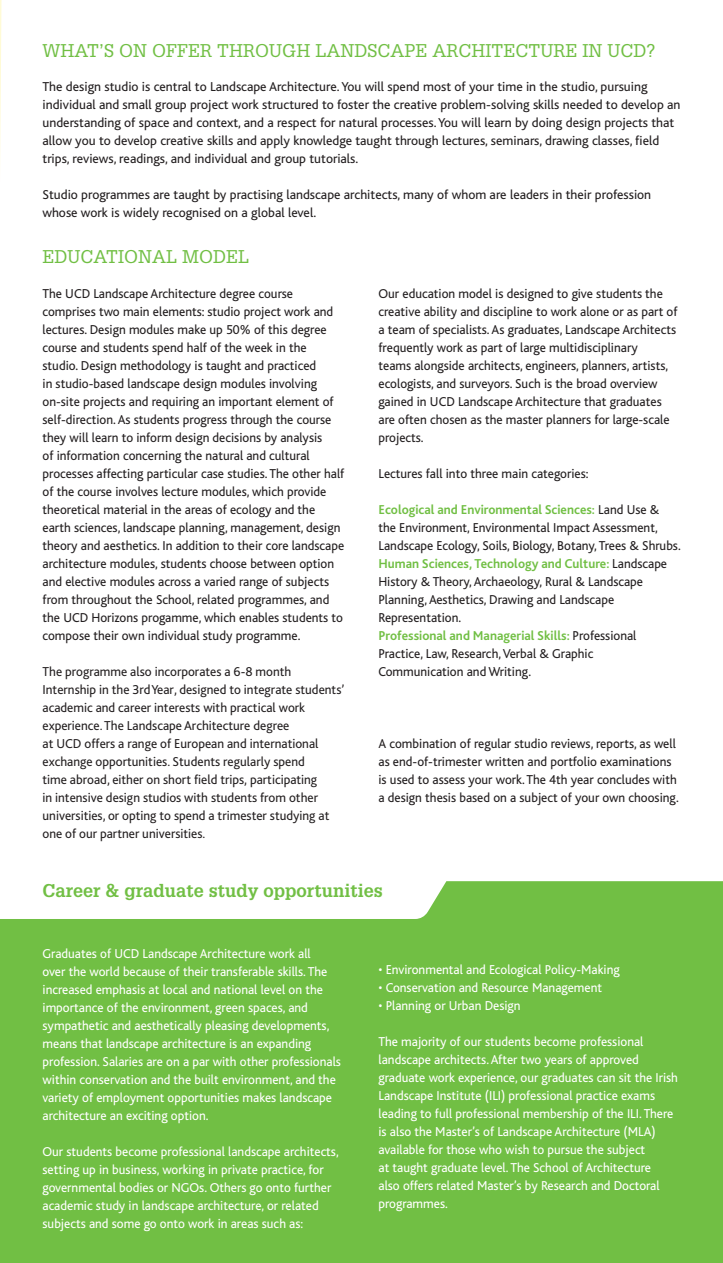
<style>
.page{position:relative;width:723px;height:1263px;background:#fff}
.page>*{position:absolute;margin:0;border:0;box-sizing:border-box;transform-origin:0 0}
.t1{font:18px "Glypha";color:#71bf44}
.t2{font:700 18px "Glypha";color:#71bf44}
.t3{font:13.5px/18px "Bliss";color:#231f20}
.t4{font:13.5px/18px "Bliss";color:#fff}
.t5{font:13.5px/18px "Bliss 2";color:#231f20}
.t6{font:700 13.5px "Bliss 2";color:#71bf44}
.s1{font-family:"Bliss";font-weight:400;color:#231f20}
</style>
<div class="page">
<svg style="left:0;top:0;width:2px;height:153px"></svg>
<div style="left:0;top:881px;width:723px;height:382px;background:#71bf44"></div>
<h1 class="t1" style="left:43px;top:40px;width:614px">WHAT’S ON OFFER THROUGH LANDSCAPE ARCHITECTURE IN UCD?</h1>
<p class="t3" style="left:43px;top:78px;width:639px">The design studio is central to Landscape Architecture. You will spend most of your time in the studio, pursuing individual and small group project work structured to foster the creative problem-solving skills needed to develop an understanding of space and context, and a respect for natural processes. You will learn by doing design projects that allow you to develop creative skills and apply knowledge taught through lectures, seminars, drawing classes, field trips, reviews, readings, and individual and group tutorials.</p>
<p class="t3" style="left:43px;top:186px;width:610px">Studio programmes are taught by practising landscape architects, many of whom are leaders in their profession whose work is widely recognised on a global level.</p>
<h1 class="t1" style="left:43px;top:246px;width:208px">EDUCATIONAL MODEL</h1>
<p class="t3" style="left:43px;top:284px;width:303px">The UCD Landscape Architecture degree course comprises two main elements: studio project work and lectures. Design modules make up 50% of this degree course and students spend half of the week in the studio. Design methodology is taught and practiced<br>in studio-based landscape design modules involving on-site projects and requiring an important element of self-direction. As students progress through the course they will learn to inform design decisions by analysis<br>of information concerning the natural and cultural processes affecting particular case studies. The other half of the course involves lecture modules, which provide theoretical material in the areas of ecology and the earth sciences, landscape planning, management, design theory and aesthetics. In addition to their core landscape architecture modules, students choose between option and elective modules across a varied range of subjects from throughout the School, related programmes, and the UCD Horizons progamme, which enables students to compose their own individual study programme.</p>
<p class="t5" style="left:43px;top:662px;width:303px">The programme also incorporates a 6-8 month Internship in the 3rd Year, designed to integrate students’ academic and career interests with practical work experience. The Landscape Architecture degree<br>at UCD offers a range of European and international exchange opportunities. Students regularly spend<br>time abroad, either on short field trips, participating<br>in intensive design studios with students from other universities, or opting to spend a trimester studying at one of our partner universities.</p>
<p class="t3" style="left:378px;top:284px;width:300px">Our education model is designed to give students the creative ability and discipline to work alone or as part of a team of specialists. As graduates, Landscape Architects frequently work as part of large multidisciplinary<br>teams alongside architects, engineers, planners, artists, ecologists, and surveyors. Such is the broad overview gained in UCD Landscape Architecture that graduates are often chosen as the master planners for large-scale projects.</p>
<p class="t3" style="left:378px;top:464px;width:211px">Lectures fall into three main categories:</p>
<p class="t6" style="left:378px;top:501px;width:282px">Ecological and Environmental Sciences: <span class="s1">Land Use &amp;</span></p>
<p class="t3" style="left:378px;top:518px;width:304px">the Environment, Environmental Impact Assessment,<br>Landscape Ecology, Soils, Biology, Botany, Trees &amp; Shrubs.</p>
<p class="t6" style="left:378px;top:555px;width:290px">Human Sciences, Technology and Culture: <span class="s1">Landscape</span></p>
<p class="t3" style="left:378px;top:572px;width:266px">History &amp; Theory, Archaeology, Rural &amp; Landscape<br>Planning, Aesthetics, Drawing and Landscape<br>Representation.</p>
<p class="t6" style="left:378px;top:627px;width:259px">Professional and Managerial Skills: <span class="s1">Professional</span></p>
<p class="t3" style="left:378px;top:644px;width:216px">Practice, Law, Research, Verbal &amp; Graphic<br>Communication and Writing.</p>
<p class="t3" style="left:378px;top:734px;width:302px">A combination of regular studio reviews, reports, as well as end-of-trimester written and portfolio examinations is used to assess your work. The 4th year concludes with a design thesis based on a subject of your own choosing.</p>
<h1 class="t2" style="left:43px;top:879px;width:342px">Career &amp; graduate study opportunities</h1>
<p class="t4" style="left:43px;top:945px;width:300px">Graduates of UCD Landscape Architecture work all<br>over the world because of their transferable skills. The increased emphasis at local and national level on the importance of the environment, green spaces, and sympathetic and aesthetically pleasing developments, means that landscape architecture is an expanding profession. Salaries are on a par with other professionals within conservation and the built environment, and the variety of employment opportunities makes landscape architecture an exciting option.</p>
<p class="t4" style="left:43px;top:1143px;width:298px">Our students become professional landscape architects, setting up in business, working in private practice, for governmental bodies or NGOs. Others go onto further academic study in landscape architecture, or related subjects and some go onto work in areas such as:</p>
<p class="t4" style="left:378px;top:961px;width:243px">• Environmental and Ecological Policy-Making</p>
<p class="t4" style="left:378px;top:979px;width:225px">• Conservation and Resource Management</p>
<p class="t4" style="left:378px;top:997px;width:144px">• Planning or Urban Design</p>
<p class="t4" style="left:378px;top:1033px;width:301px">The majority of our students become professional landscape architects. After two years of approved graduate work experience, our graduates can sit the Irish Landscape Institute (ILI) professional practice exams leading to full professional membership of the ILI. There is also the Master’s of Landscape Architecture (MLA) available for those who wish to pursue the subject<br>at taught graduate level. The School of Architecture<br>also offers related Master’s by Research and Doctoral programmes.</p>
</div>
